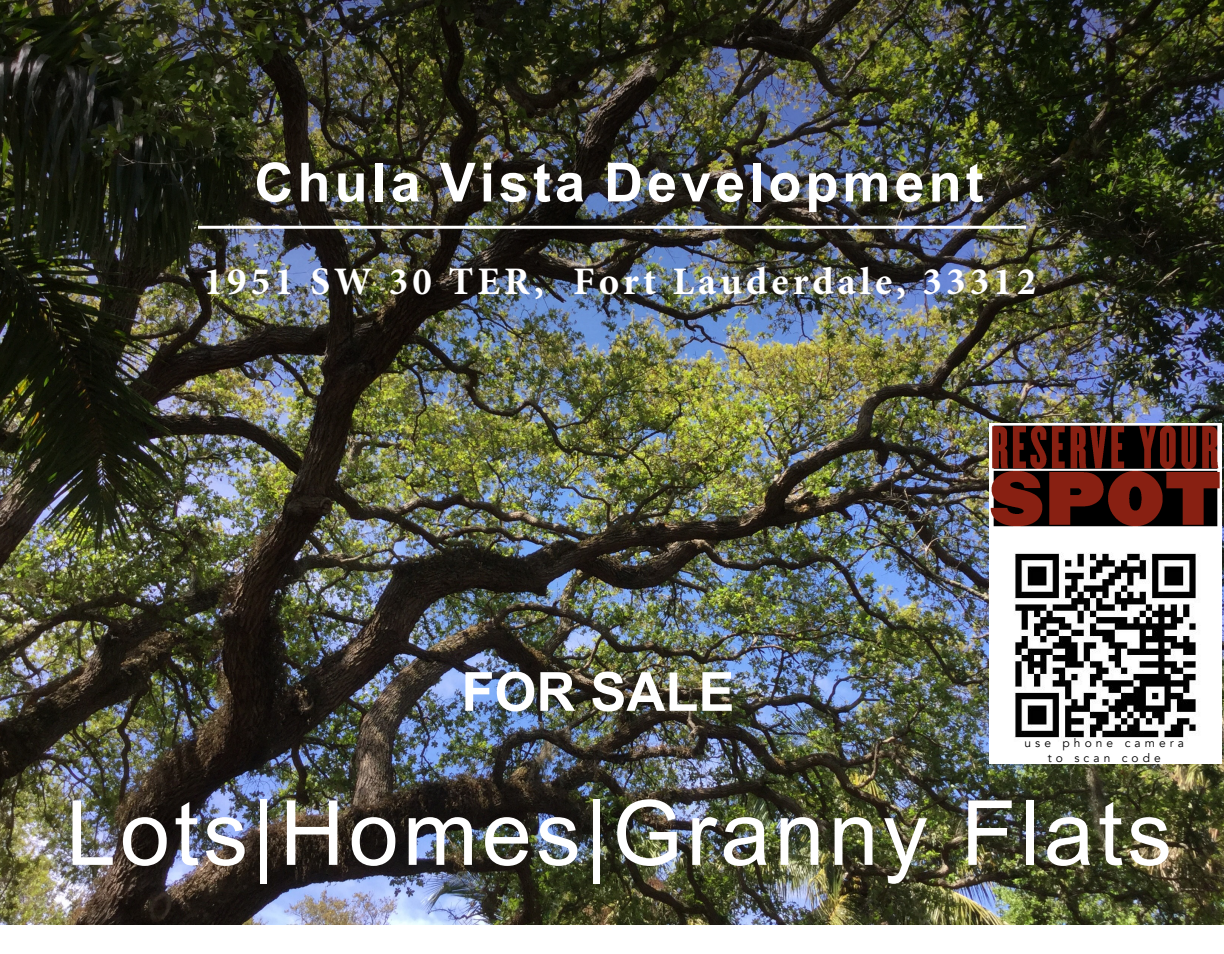
<style>
.page{position:relative;width:1224px;height:954px;background:#fff}
.page>*{position:absolute;margin:0;border:0;box-sizing:border-box;transform-origin:0 0}
.t1{font:90px "Arial";letter-spacing:.045em;color:#fff}
.Section_Header_White{font:700 54px "Arial";letter-spacing:.075em;color:#fff}
.Section_Header_White-2{font:700 54px "Arial";color:#fff}
.t2{font:700 39px "Minion Pro";letter-spacing:.105em;color:#fff}
.t3{font:12px/14.4px "Avenir";letter-spacing:.34em;color:#000;text-align:center}
.s1{font-style:inherit}
</style>
<div class="page">
<img style="left:0;top:495px;width:1224px;height:429px">
<img style="left:0;top:0;width:1224px;height:495px">
<hr style="left:198px;top:226px;width:828px;height:3px;background:#fff">
<img style="left:989px;top:424px;width:233px;height:339px">
<p class="Section_Header_White" style="left:254px;top:146px;width:731px">Chula Vista Development</p>
<p class="t2" style="left:204px;top:254px;width:834px">1951 SW 30 TER, Fort Lauderdale, 33312</p>
<p class="Section_Header_White-2" style="left:461px;top:656px;width:275px">FOR SALE</p>
<p class="t3" style="left:1025px;top:736px;width:161px">use phone camera to scan code</p>
<h1 class="t1" style="left:66px;top:774px;width:1108px"><span class="s1">Lots|Homes</span>|Granny Flats</h1>
</div>
